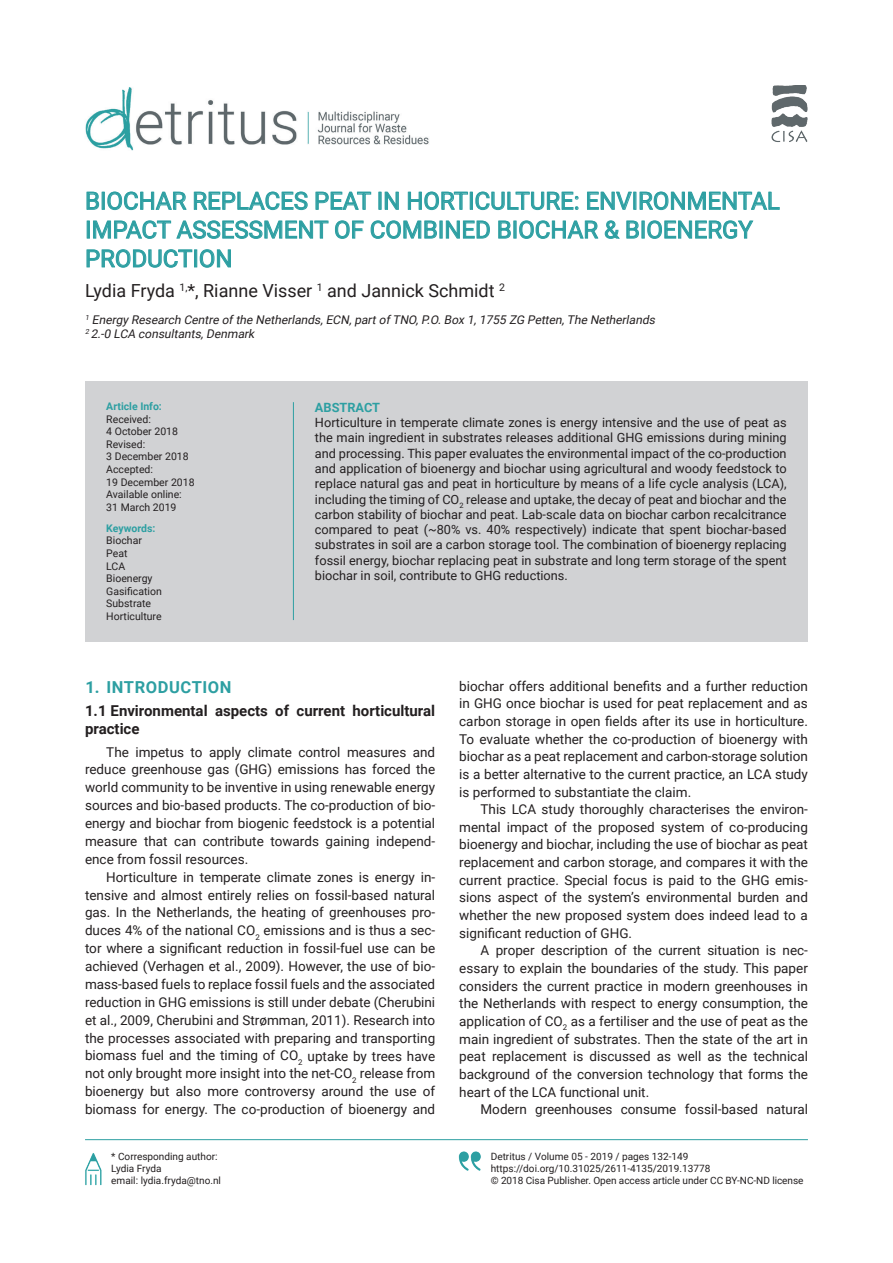
<style>
.page{position:relative;width:893px;height:1263px;background:#fff}
.page>*{position:absolute;margin:0;border:0;box-sizing:border-box;transform-origin:0 0}
.t1{font:24px/28.8px "Roboto";color:#2d9fa2}
.t2{font:18px "Roboto";color:#231f20}
.t3{font:700 16.5px "Roboto";letter-spacing:.035em;color:#2d9fa2}
.t4{font:700 15px/18.6px "Roboto";color:#231f20}
.t5{font:13.5px/17.7px "Roboto";color:#231f20;text-align:justify}
.t6{font:12.75px/15.3px "Roboto";color:#231f20;text-align:justify}
.t7{font:700 12.75px "Roboto";color:#2d9fa2}
.t8{font:italic 12px/14.4px "Roboto";color:#231f20}
.t9{font:10.5px/12.6px "Roboto";color:#231f20}
.t10{font:700 10.5px "Roboto";color:#2d9fa2}
.t11{font:10.05px/12px "Roboto";color:#231f20}
</style>
<div class="page">
<img style="left:85px;top:87px;width:344px;height:64px">
<hr style="left:85px;top:1139px;width:723px;height:1px;background:#2d9fa2">
<img style="left:458px;top:1151px;width:23px;height:20px">
<img style="left:85px;top:1153px;width:17px;height:33px">
<img style="left:771px;top:85px;width:37px;height:57px">
<div style="left:85px;top:381px;width:723px;height:260px;background:#d1d2d4"></div>
<svg style="left:87px;top:192px;width:99px;height:18px"></svg>
<svg style="left:194px;top:192px;width:113px;height:18px"></svg>
<svg style="left:316px;top:192px;width:55px;height:18px"></svg>
<svg style="left:379px;top:192px;width:19px;height:17px"></svg>
<svg style="left:408px;top:192px;width:60px;height:18px"></svg>
<div style="left:470px;top:192px;width:3px;height:17px;border:1px solid #2d9fa2"></div>
<svg style="left:476px;top:192px;width:102px;height:18px"></svg>
<svg style="left:587px;top:192px;width:192px;height:18px"></svg>
<div style="left:87px;top:221px;width:3px;height:17px;border:1px solid #2d9fa2"></div>
<svg style="left:93px;top:221px;width:78px;height:18px"></svg>
<svg style="left:177px;top:221px;width:151px;height:18px"></svg>
<svg style="left:335px;top:221px;width:28px;height:18px"></svg>
<svg style="left:371px;top:221px;width:119px;height:18px"></svg>
<svg style="left:499px;top:221px;width:99px;height:18px"></svg>
<svg style="left:605px;top:221px;width:14px;height:18px"></svg>
<svg style="left:627px;top:221px;width:126px;height:18px"></svg>
<svg style="left:87px;top:249px;width:105px;height:18px"></svg>
<div style="left:194px;top:250px;width:3px;height:17px;border:1px solid #2d9fa2"></div>
<svg style="left:200px;top:249px;width:31px;height:18px"></svg>
<hr style="left:293px;top:402px;width:1px;height:218px;background:#2d9fa2">
<h1 class="t1" style="left:85px;top:186px;width:696px">BIOCHAR REPLACES PEAT IN HORTICULTURE: ENVIRONMENTAL<br>IMPACT ASSESSMENT OF COMBINED BIOCHAR &amp; BIOENERGY<br>PRODUCTION</h1>
<h2 class="t2" style="left:85px;top:278px;width:421px">Lydia Fryda <sup>1,</sup>*, Rianne Visser <sup>1</sup> and Jannick Schmidt <sup>2</sup></h2>
<p class="t8" style="left:85px;top:312px;width:574px"><sup>1</sup> Energy Research Centre ofthe Netherlands,ECN,partofTNO,P.O.Box 1,1755 ZG Petten,The Netherlands<br><sup>2</sup> 2.-0 LCA consultants,Denmark</p>
<p class="t10" style="left:106px;top:399px;width:57px">Article Info:</p>
<p class="t9" style="left:106px;top:412px;width:90px">Received:<br>4 October 2018<br>Revised:<br>3 December 2018<br>Accepted:<br>19 December 2018<br>Available online:<br>31 March 2019</p>
<p class="t10" style="left:106px;top:521px;width:51px">Keywords:</p>
<p class="t9" style="left:106px;top:534px;width:57px">Biochar<br>Peat<br>LCA<br>Bioenergy<br>Gasification<br>Substrate<br>Horticulture</p>
<p class="t7" style="left:315px;top:398px;width:67px">ABSTRACT</p>
<p class="t6" style="left:315px;top:414px;width:473px">Horticulture in temperate climate zones is energy intensive and the use of peat as the main ingredient in substrates releases additional GHG emissions during mining and processing. This paper evaluates the environmental impact of the co-production and application of bioenergy and biochar using agricultural and woody feedstock to replace natural gas and peat in horticulture by means of a life cycle analysis (LCA), including the timing of CO<sub>2</sub> release and uptake, the decay of peat and biochar and the carbon stability of biochar and peat. Lab-scale data on biochar carbon recalcitrance compared to peat (~80% vs. 40% respectively) indicate that spent biochar-based substrates in soil are a carbon storage tool. The combination of bioenergy replacing fossil energy, biochar replacing peat in substrate and long term storage of the spent biochar in soil, contribute to GHG reductions.</p>
<p class="t3" style="left:85px;top:675px;width:148px">1. INTRODUCTION</p>
<p class="t4" style="left:85px;top:701px;width:352px">1.1 Environmental aspects of current horticultural practice</p>
<p class="t5" style="left:85px;top:742px;width:352px;text-indent:21px">The impetus to apply climate control measures and reduce greenhouse gas (GHG) emissions has forced the world community to be inventive in using renewable energy sources and bio-based products. The co-production of bio&shy;energy and biochar from biogenic feedstock is a potential measure that can contribute towards gaining independ&shy;ence from fossil resources.</p>
<p class="t5" style="left:85px;top:867px;width:352px;text-indent:21px">Horticulture in temperate climate zones is energy in&shy;tensive and almost entirely relies on fossil-based natural gas. In the Netherlands, the heating of greenhouses pro&shy;duces 4% of the national CO<sub>2</sub> emissions and is thus a sec&shy;tor where a significant reduction in fossil-fuel use can be achieved (Verhagen et al., 2009). However, the use of bio&shy;mass-based fuels to replace fossil fuels and the associated reduction in GHG emissions is still under debate (Cherubini et al., 2009, Cherubini and Strømman, 2011). Research into the processes associated with preparing and transporting biomass fuel and the timing of CO<sub>2</sub> uptake by trees have not only brought more insight into the net-CO<sub>2</sub> release from bioenergy but also more controversy around the use of biomass for energy. The co-production of bioenergy and</p>
<p class="t5" style="left:459px;top:676px;width:350px">biochar offers additional benefits and a further reduction in GHG once biochar is used for peat replacement and as carbon storage in open fields after its use in horticulture.<br>To evaluate whether the co-production of bioenergy with biochar as a peat replacement and carbon-storage solution is a better alternative to the current practice, an LCA study is performed to substantiate the claim.</p>
<p class="t5" style="left:459px;top:800px;width:350px;text-indent:21px">This LCA study thoroughly characterises the environ&shy;mental impact of the proposed system of co-producing bioenergy and biochar, including the use of biochar as peat replacement and carbon storage, and compares it with the current practice. Special focus is paid to the GHG emis&shy;sions aspect of the system’s environmental burden and whether the new proposed system does indeed lead to a significant reduction of GHG.</p>
<p class="t5" style="left:459px;top:941px;width:350px;text-indent:21px">A proper description of the current situation is nec&shy;essary to explain the boundaries of the study. This paper considers the current practice in modern greenhouses in the Netherlands with respect to energy consumption, the application of CO<sub>2</sub> as a fertiliser and the use of peat as the main ingredient of substrates. Then the state of the art in peat replacement is discussed as well as the technical background of the conversion technology that forms the heart of the LCA functional unit.</p>
<p class="t5" style="left:480px;top:1100px;width:329px">Modern greenhouses consume fossil-based natural</p>
<p class="t11" style="left:111px;top:1150px;width:111px">* Corresponding author:<br>Lydia Fryda<br>email: lydia.fryda@tno.nl</p>
<p class="t11" style="left:491px;top:1150px;width:314px">Detritus / Volume 05 - 2019 / pages 132-149 https://doi.org/10.31025/2611-4135/2019.13778<br>© 2018 Cisa Publisher. Open access article under CC BY-NC-ND license</p>
</div>
